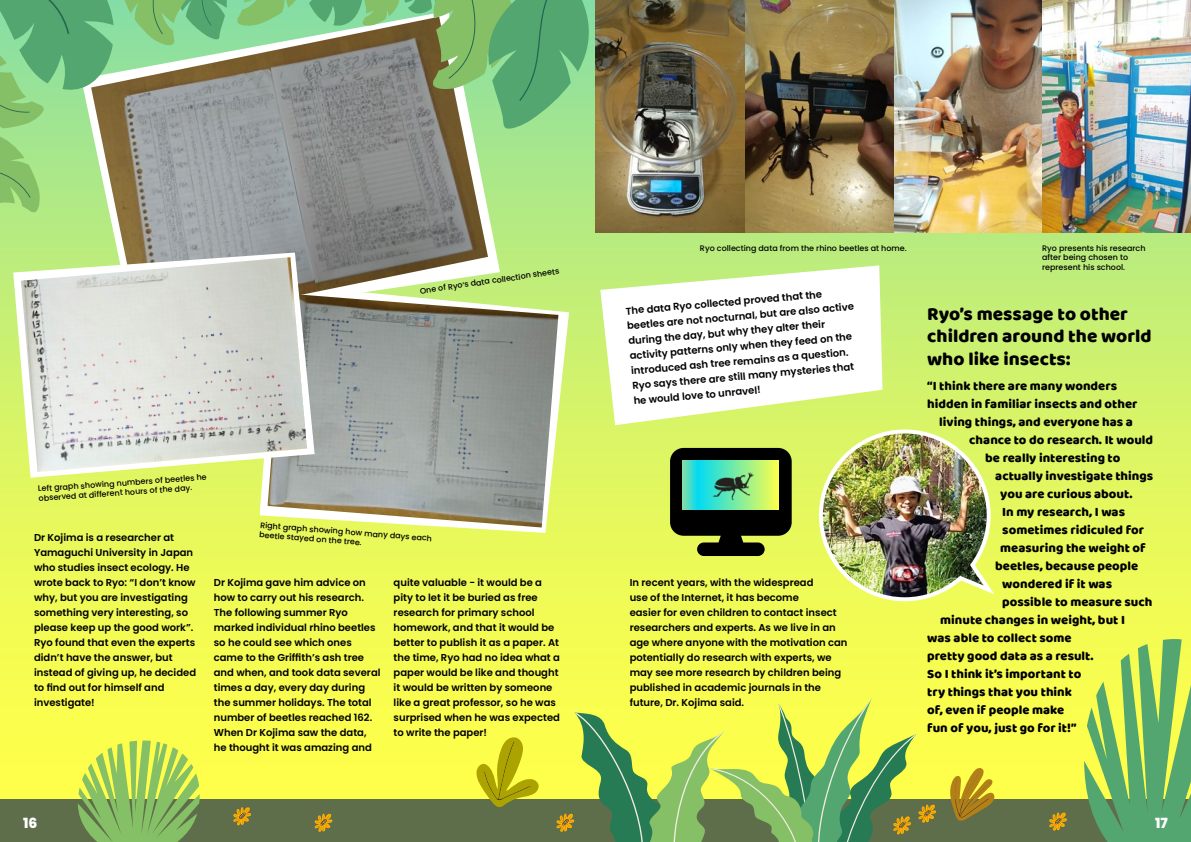
<style>
.page{position:relative;width:1191px;height:842px;background:#fff}
.page>*{position:absolute;margin:0;border:0;box-sizing:border-box;transform-origin:0 0}
.t1{font:19px/22.8px "Baloo Paaji";color:#000}
.t2{font:800 14px "Poppins";color:#fff}
.t3{font:13px "Baloo Paaji";color:#000}
.t4{font:600 10px/15px "Poppins";color:#000}
.t5{font:500 8px/9.6px "Poppins";color:#000}
</style>
<div class="page">
<div style="left:0;top:0;width:1191px;height:828px;background:linear-gradient(to bottom,#8fe09e,#ffff3c)"></div>
<svg style="left:260px;top:284px;width:309px;height:249px"></svg>
<img style="left:267px;top:293px;width:291px;height:234px">
<img style="left:91px;top:17px;width:397px;height:311px">
<div style="left:0;top:799px;width:1191px;height:43px;background:#5e6e4b"></div>
<img style="left:595px;top:0;width:596px;height:232px">
<svg style="left:237px;top:0;width:356px;height:132px;background:#80a67d"></svg>
<svg style="left:0;top:0;width:228px;height:213px;background:#8eb886"></svg>
<svg style="left:670px;top:448px;width:121px;height:108px;background:#323614"></svg>
<svg style="left:683px;top:460px;width:95px;height:50px;background:#5de4b7"></svg>
<svg style="left:600px;top:265px;width:282px;height:160px"></svg>
<svg style="left:1084px;top:639px;width:107px;height:203px;background:#8cc263"></svg>
<svg style="left:947px;top:768px;width:47px;height:53px"></svg>
<svg style="left:476px;top:736px;width:63px;height:72px;background:#c7c429"></svg>
<svg style="left:78px;top:740px;width:122px;height:102px;background:#a1c85b"></svg>
<svg style="left:233px;top:807px;width:18px;height:18px"></svg>
<svg style="left:314px;top:813px;width:18px;height:19px"></svg>
<svg style="left:556px;top:698px;width:380px;height:144px;background:#a9c655"></svg>
<svg style="left:1049px;top:812px;width:18px;height:19px"></svg>
<svg style="left:13px;top:253px;width:302px;height:225px;background:#c4d390"></svg>
<img style="left:21px;top:257px;width:286px;height:215px">
<img style="left:817px;top:427px;width:182px;height:176px">
<img style="left:708px;top:454px;width:62px;height:61px">
<p class="t5" style="left:38px;top:484px;width:170px;rotate:-4deg">Left graph showing numbers of beetles he observed at different hours of the day.</p>
<p class="t5" style="left:419px;top:286px;width:142px;rotate:-8deg">One of Ryo’s data collection sheets</p>
<p class="t4" style="left:34px;top:530px;width:164px">Dr Kojima is a researcher at<br>Yamaguchi University in Japan who studies insect ecology. He wrote back to Ryo: “I don’t know why, but you are investigating something very interesting, so please keep up the good work”.<br>Ryo found that even the experts didn’t have the answer, but instead of giving up, he decided to find out for himself and investigate!</p>
<p class="t5" style="left:261px;top:519px;width:174px;rotate:5deg">Right graph showing how many days each beetle stayed on the tree.</p>
<p class="t4" style="left:214px;top:575px;width:168px">Dr Kojima gave him advice on how to carry out his research.<br>The following summer Ryo marked individual rhino beetles so he could see which ones came to the Griffith’s ash tree and when, and took data several times a day, every day during the summer holidays. The total number of beetles reached 162.<br>When Dr Kojima saw the data, he thought it was amazing and</p>
<p class="t4" style="left:394px;top:575px;width:168px">quite valuable - it would be a pity to let it be buried as free research for primary school homework, and that it would be better to publish it as a paper. At the time, Ryo had no idea what a paper would be like and thought it would be written by someone like a great professor, so he was surprised when he was expected to write the paper!</p>
<p class="t5" style="left:700px;top:243px;width:208px">Ryo collecting data from the rhino beetles at home.</p>
<p class="t5" style="left:1042px;top:243px;width:105px">Ryo presents his research after being chosen to represent his school.</p>
<p class="t4" style="left:625px;top:304px;width:229px;rotate:-5deg">The data Ryo collected proved that the beetles are not nocturnal, but are also active during the day, but why they alter their activity patterns only when they feed on the introduced ash tree remains as a question.<br>Ryo says there are still many mysteries that he would love to unravel!</p>
<p class="t4" style="left:629px;top:575px;width:219px">In recent years, with the widespread<br>use of the Internet, it has become<br>easier for even children to contact insect researchers and experts. As we live in an age where anyone with the motivation can potentially do research with experts, we may see more research by children being published in academic journals in the future, Dr. Kojima said.</p>
<h1 class="t1" style="left:927px;top:302px;width:226px">Ryo’s message to other children around the world who like insects:</h1>
<h3 class="t3" style="left:927px;top:378px;width:191px">“I think there are many wonders</h3>
<h3 class="t3" style="left:927px;top:396px;width:212px">hidden in familiar insects and other</h3>
<h3 class="t3" style="left:939px;top:414px;width:195px">living things, and everyone has a</h3>
<h3 class="t3" style="left:969px;top:432px;width:185px">chance to do research. It would</h3>
<h3 class="t3" style="left:985px;top:450px;width:137px">be really interesting to</h3>
<h3 class="t3" style="left:995px;top:468px;width:159px">actually investigate things</h3>
<h3 class="t3" style="left:1000px;top:486px;width:134px">you are curious about.</h3>
<h3 class="t3" style="left:1002px;top:504px;width:124px">In my research, I was</h3>
<h3 class="t3" style="left:1002px;top:522px;width:143px">sometimes ridiculed for</h3>
<h3 class="t3" style="left:1000px;top:540px;width:147px">measuring the weight of</h3>
<h3 class="t3" style="left:995px;top:558px;width:144px">beetles, because people</h3>
<h3 class="t3" style="left:1002px;top:576px;width:111px">wondered if it was</h3>
<h3 class="t3" style="left:1002px;top:594px;width:151px">possible to measure such</h3>
<h3 class="t3" style="left:940px;top:612px;width:186px">minute changes in weight, but I</h3>
<h3 class="t3" style="left:927px;top:630px;width:146px">was able to collect some</h3>
<h3 class="t3" style="left:927px;top:648px;width:168px">pretty good data as a result.</h3>
<h3 class="t3" style="left:927px;top:666px;width:155px">So I think it’s important to</h3>
<h3 class="t3" style="left:927px;top:684px;width:146px">try things that you think</h3>
<h3 class="t3" style="left:927px;top:702px;width:138px">of, even if people make</h3>
<h3 class="t3" style="left:927px;top:720px;width:151px">fun of you, just go for it!”</h3>
<h2 class="t2" style="left:23px;top:815px;width:16px">16</h2>
<h2 class="t2" style="left:1155px;top:815px;width:14px">17</h2>
</div>
